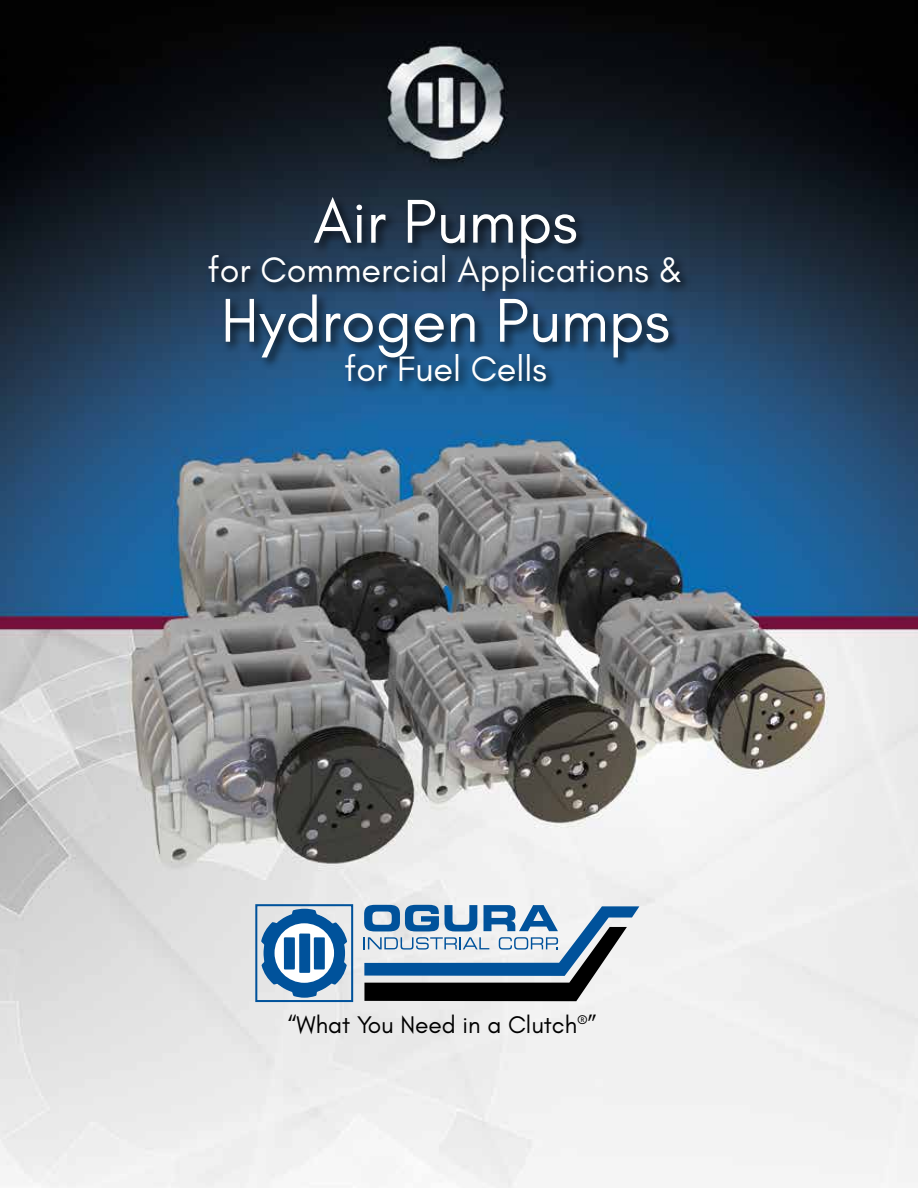
<style>
.page{position:relative;width:918px;height:1188px;background:#fff}
.page>*{position:absolute;margin:0;border:0;box-sizing:border-box;transform-origin:0 0}
.t1{font:63px "Glacial Indifference";color:#fff}
.t2{font:36px "Glacial Indifference";color:#fff}
.t3{font:24.6px "Glacial Indifference";color:#000}
</style>
<div class="page">
<img style="left:0;top:0;width:918px;height:1188px">
<div style="left:206px;top:195px;width:487px;height:199px;background:#000;opacity:.75"></div>
<svg style="left:364px;top:905px;width:275px;height:96px"></svg>
<div style="left:255px;top:904px;width:98px;height:98px;border:2px solid #00529b"></div>
<svg style="left:261px;top:909px;width:86px;height:89px"></svg>
<h1 class="t1" style="left:313px;top:186px;width:266px">Air Pumps</h1>
<p class="t2" style="left:208px;top:250px;width:477px">for Commercial Applications &amp;</p>
<h1 class="t1" style="left:221px;top:285px;width:451px">Hydrogen Pumps</h1>
<p class="t2" style="left:344px;top:349px;width:204px">for Fuel Cells</p>
<p class="t3" style="left:288px;top:1011px;width:311px">“What You Need in a Clutch<sup>®</sup>”</p>
</div>
